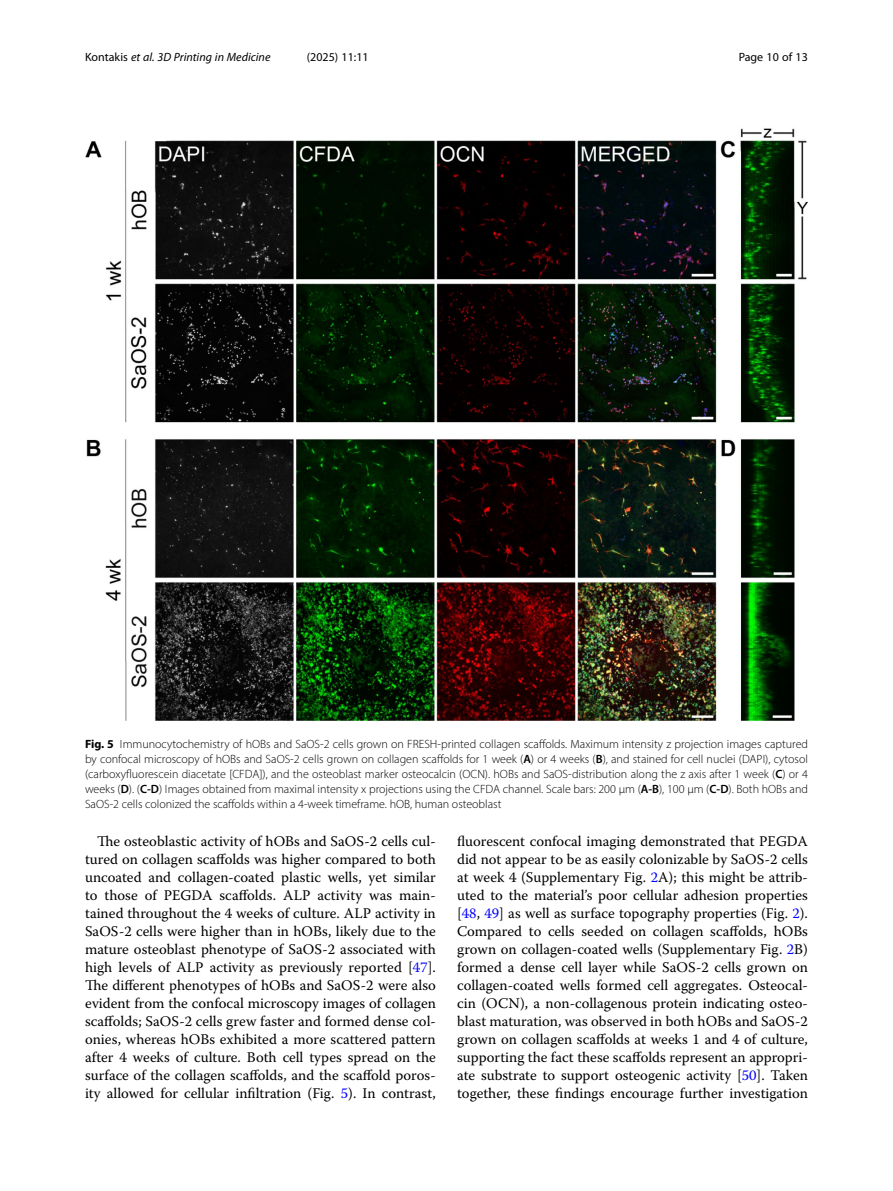
<style>
.page{position:relative;width:893px;height:1191px;background:#fff}
.page>*{position:absolute;margin:0;border:0;box-sizing:border-box;transform-origin:0 0}
.Body_Text_Indent{font:14.7px/18px "Warnock Pro";color:#000;text-align:justify}
.Figure_Caption{font:300 12px/15px "Myriad Pro";color:#000;text-align:justify}
.t1{font:italic 12px "Myriad Pro";color:#000}
.t2{font:12px "Myriad Pro";color:#000}
.s1{font-style:normal}
.s2{font-weight:700}
.s3{font-weight:600}
.s4{color:#00f}
</style>
<div class="page">
<img style="left:85px;top:128px;width:723px;height:593px">
<p class="t1" style="left:85px;top:50px;width:187px"><span class="s1">Kontakis</span> et al. 3D Printing in Medicine</p>
<p class="t2" style="left:307px;top:50px;width:63px">(2025) 11:11</p>
<p class="t2" style="left:739px;top:50px;width:71px">Page 10 of 13</p>
<p class="Figure_Caption" style="left:85px;top:736px;width:724px"><span class="s2">Fig. 5</span> Immunocytochemistry of hOBs and SaOS-2 cells grown on FRESH-printed collagen scaffolds. Maximum intensity z projection images captured by confocal microscopy of hOBs and SaOS-2 cells grown on collagen scaffolds for 1 week (<span class="s3">A</span>) or 4 weeks (<span class="s3">B</span>), and stained for cell nuclei (DAPI), cytosol (carboxyfluorescein diacetate [CFDA]), and the osteoblast marker osteocalcin (OCN). hOBs and SaOS-distribution along the z axis after 1 week (<span class="s3">C</span>) or 4 weeks (<span class="s3">D</span>). (<span class="s3">C-D</span>) Images obtained from maximal intensity x projections using the CFDA channel. Scale bars: 200 μm (<span class="s3">A-B</span>), 100 μm (<span class="s3">C-D</span>). Both hOBs and SaOS-2 cells colonized the scaffolds within a 4-week timeframe. hOB, human osteoblast</p>
<p class="Body_Text_Indent" style="left:85px;top:832px;width:352px;text-indent:12px">The osteoblastic activity of hOBs and SaOS-2 cells cul&shy;tured on collagen scaffolds was higher compared to both uncoated and collagen-coated plastic wells, yet similar to those of PEGDA scaffolds. ALP activity was main&shy;tained throughout the 4 weeks of culture. ALP activity in SaOS-2 cells were higher than in hOBs, likely due to the mature osteoblast phenotype of SaOS-2 associated with high levels of ALP activity as previously reported [<span class="s4">47</span>].<br>The different phenotypes of hOBs and SaOS-2 were also evident from the confocal microscopy images of collagen scaffolds; SaOS-2 cells grew faster and formed dense col&shy;onies, whereas hOBs exhibited a more scattered pattern after 4 weeks of culture. Both cell types spread on the surface of the collagen scaffolds, and the scaffold poros&shy;ity allowed for cellular infiltration (Fig. <span class="s4">5</span>). In contrast,</p>
<p class="Body_Text_Indent" style="left:457px;top:832px;width:352px">fluorescent confocal imaging demonstrated that PEGDA did not appear to be as easily colonizable by SaOS-2 cells at week 4 (Supplementary Fig. <span class="s4">2</span>A); this might be attrib&shy;uted to the material’s poor cellular adhesion properties [<span class="s4">48</span>, <span class="s4">49</span>] as well as surface topography properties (Fig. <span class="s4">2</span>).<br>Compared to cells seeded on collagen scaffolds, hOBs grown on collagen-coated wells (Supplementary Fig. <span class="s4">2</span>B) formed a dense cell layer while SaOS-2 cells grown on collagen-coated wells formed cell aggregates. Osteocal&shy;cin (OCN), a non-collagenous protein indicating osteo&shy;blast maturation, was observed in both hOBs and SaOS-2 grown on collagen scaffolds at weeks 1 and 4 of culture, supporting the fact these scaffolds represent an appropri&shy;ate substrate to support osteogenic activity [<span class="s4">50</span>]. Taken together, these findings encourage further investigation</p>
</div>
